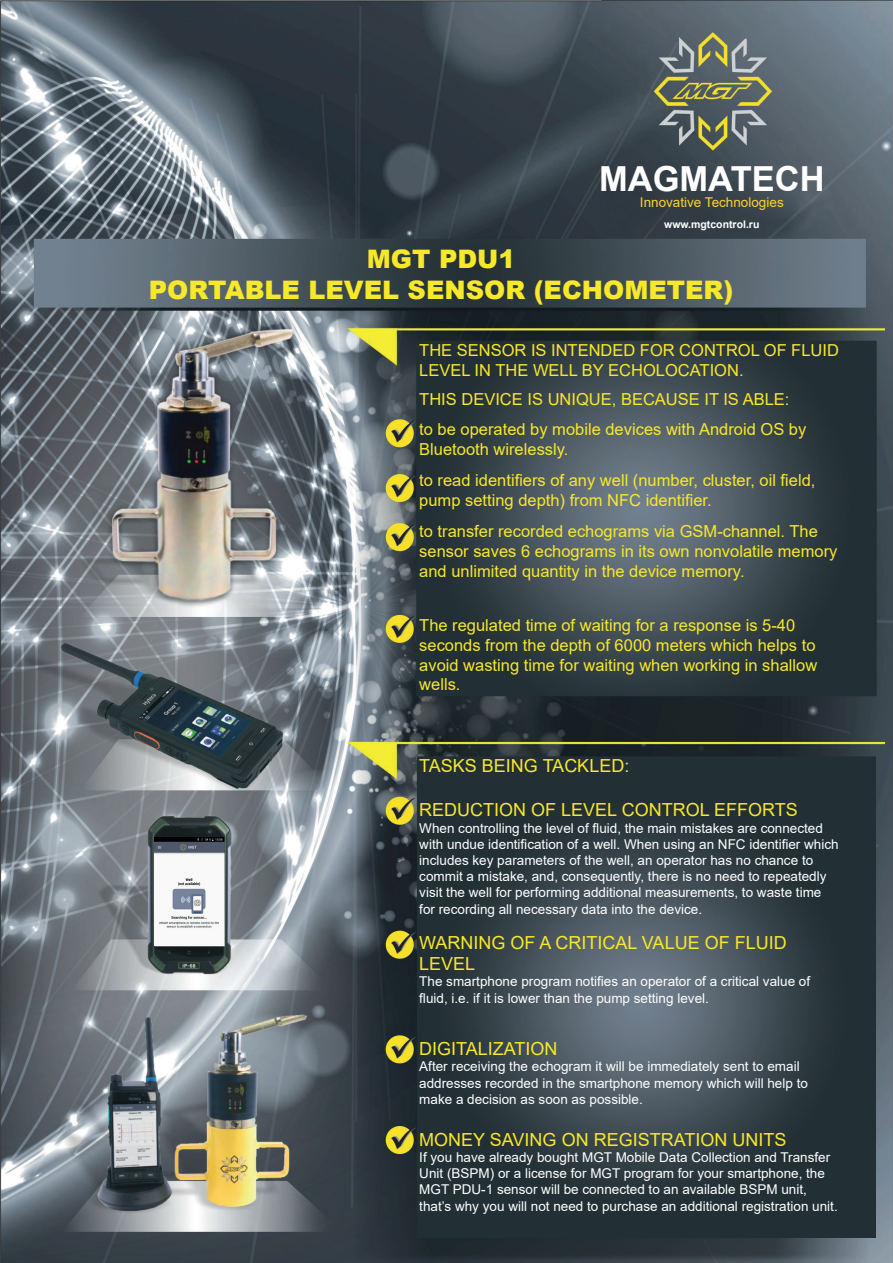
<style>
.page{position:relative;width:893px;height:1263px;background:#fff}
.page>*{position:absolute;margin:0;border:0;box-sizing:border-box;transform-origin:0 0}
.t1{font:700 34.5px "Arial";color:#fff}
.t2{font:900 25.5px/30.6px "Arial";color:#f8e82a;text-align:center}
.t3{font:18px/21.6px "Arial";color:#f8e82a}
.t4{font:16.5px/19.8px "Arial";color:#f8e82a}
.t5{font:13.5px/16.2px "Arial";color:#fff}
.t6{font:13.5px "Arial";color:#fcd42a}
.t7{font:700 10.5px "Arial";color:#fff}
</style>
<div class="page">
<img style="left:0;top:0;width:893px;height:1263px">
<img style="left:155px;top:837px;width:69px;height:108px">
<h1 class="t1" style="left:599px;top:155px;width:227px">MAGMATECH</h1>
<p class="t6" style="left:640px;top:193px;width:145px">Innovative Technologies</p>
<p class="t7" style="left:664px;top:217px;width:97px">www.mgtcontrol.ru</p>
<h2 class="t2" style="left:149px;top:243px;width:586px">MGT PDU1<br>PORTABLE LEVEL SENSOR (ECHOMETER)</h2>
<p class="t4" style="left:419px;top:341px;width:421px">THE SENSOR IS INTENDED FOR CONTROL OF FLUID<br>LEVEL IN THE WELL BY ECHOLOCATION.</p>
<p class="t4" style="left:419px;top:383px;width:389px;line-height:30.6px">THIS DEVICE IS UNIQUE, BECAUSE IT IS ABLE: to be operated by mobile devices with Android OS by</p>
<p class="t4" style="left:419px;top:433px;width:398px;line-height:31.2px">Bluetooth wirelessly.<br>to read identifiers of any well (number, cluster, oil field,</p>
<p class="t4" style="left:419px;top:484px;width:400px;line-height:31.2px">pump setting depth) from NFC identifier.<br>to transfer recorded echograms via GSM-channel. The</p>
<p class="t4" style="left:419px;top:541px;width:420px">sensor saves 6 echograms in its own nonvolatile memory and unlimited quantity in the device memory.</p>
<p class="t4" style="left:419px;top:615px;width:399px">The regulated time of waiting for a response is 5-40 seconds from the depth of 6000 meters which helps to avoid wasting time for waiting when working in shallow wells.</p>
<h3 class="t3" style="left:419px;top:755px;width:212px">TASKS BEING TACKLED:</h3>
<h3 class="t3" style="left:419px;top:799px;width:380px">REDUCTION OF LEVEL CONTROL EFFORTS</h3>
<p class="t5" style="left:419px;top:820px;width:421px">When controlling the level of fluid, the main mistakes are connected with undue identification of a well. When using an NFC identifier which includes key parameters of the well, an operator has no chance to commit a mistake, and, consequently, there is no need to repeatedly visit the well for performing additional measurements, to waste time for recording all necessary data into the device.</p>
<h3 class="t3" style="left:419px;top:931px;width:369px">WARNING OF A CRITICAL VALUE OF FLUID<br>LEVEL</h3>
<p class="t5" style="left:419px;top:973px;width:392px">The smartphone program notifies an operator of a critical value of fluid, i.e. if it is lower than the pump setting level.</p>
<h3 class="t3" style="left:419px;top:1038px;width:140px">DIGITALIZATION</h3>
<p class="t5" style="left:419px;top:1058px;width:390px">After receiving the echogram it will be immediately sent to email addresses recorded in the smartphone memory which will help to make a decision as soon as possible.</p>
<h3 class="t3" style="left:419px;top:1128px;width:369px">MONEY SAVING ON REGISTRATION UNITS</h3>
<p class="t5" style="left:419px;top:1149px;width:420px">If you have already bought MGT Mobile Data Collection and Transfer Unit (BSPM) or a license for MGT program for your smartphone, the MGT PDU-1 sensor will be connected to an available BSPM unit, that’s why you will not need to purchase an additional registration unit.</p>
</div>
